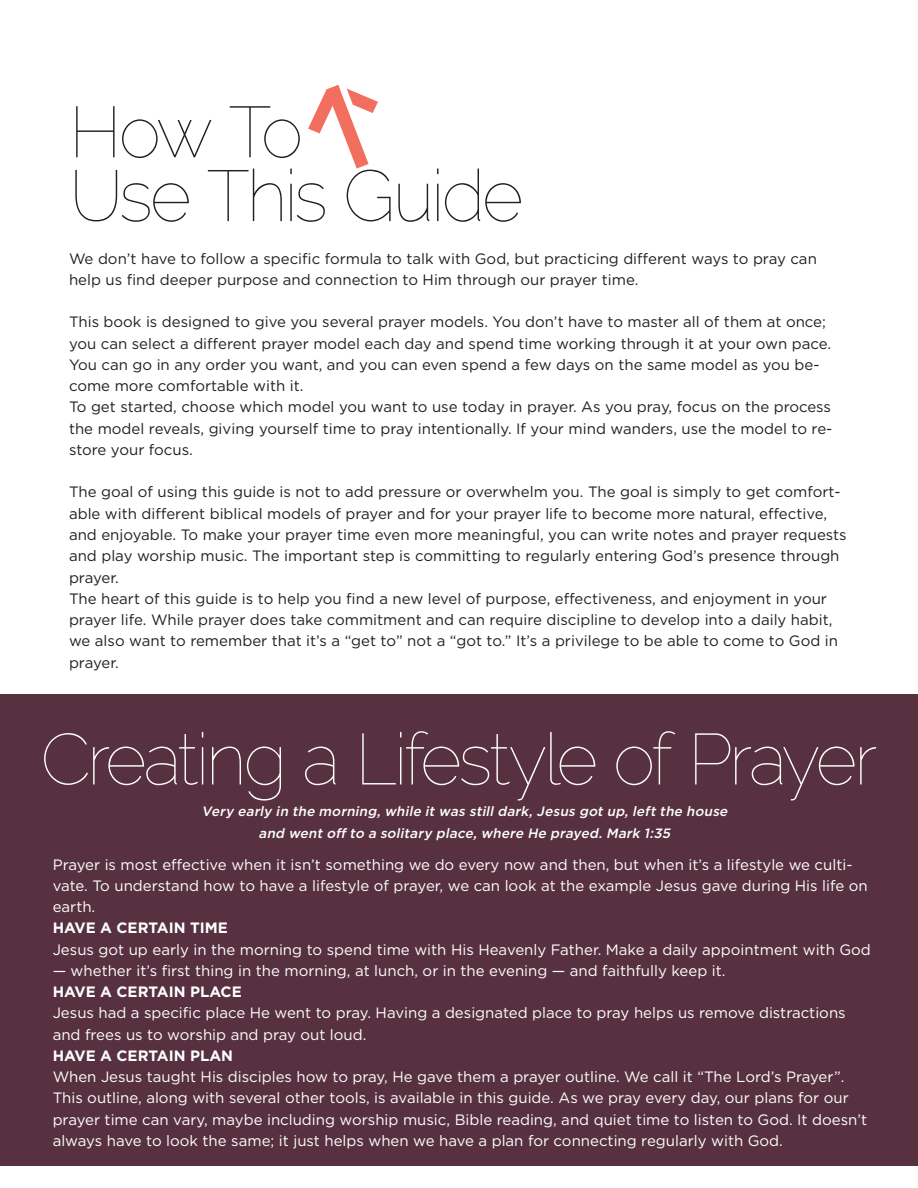
<style>
.page{position:relative;width:918px;height:1188px;background:#fff}
.page>*{position:absolute;margin:0;border:0;box-sizing:border-box;transform-origin:0 0}
.Heading_2_-_P_F{font:100 72px "Raleway";letter-spacing:-.05em;color:#fff}
.Heading_2_-_P_F-2{font:100 72px/63.8px "Raleway";letter-spacing:-.045em;color:#231f20}
.Paragraph_Style_1{font:15px/21.3px "Gotham";color:#231f20}
.Paragraph_Style_1-2{font:15px/21.3px "Gotham";color:#fff}
.Paragraph_Style_1-3{font:700 15px "Gotham";color:#fff}
.Quote_1_-_P_F{font:italic 500 13.5px/21.3px "Gotham";color:#fff;text-align:center}
</style>
<div class="page">
<svg style="left:308px;top:85px;width:70px;height:84px"></svg>
<div style="left:0;top:694px;width:918px;height:472px;background:#57313f"></div>
<p class="Heading_2_-_P_F-2" style="left:69px;top:100px;width:456px">How To<br>Use This Guide</p>
<p class="Paragraph_Style_1" style="left:69px;top:247px;width:749px">We don’t have to follow a specific formula to talk with God, but practicing different ways to pray can help us find deeper purpose and connection to Him through our prayer time.</p>
<p class="Paragraph_Style_1" style="left:69px;top:311px;width:764px">This book is designed to give you several prayer models. You don’t have to master all of them at once; you can select a different prayer model each day and spend time working through it at your own pace.<br>You can go in any order you want, and you can even spend a few days on the same model as you be&shy;come more comfortable with it.</p>
<p class="Paragraph_Style_1" style="left:69px;top:396px;width:765px;text-align:justify">To get started, choose which model you want to use today in prayer. As you pray, focus on the process the model reveals, giving yourself time to pray intentionally. If your mind wanders, use the model to re&shy;store your focus.</p>
<p class="Paragraph_Style_1" style="left:69px;top:481px;width:779px">The goal of using this guide is not to add pressure or overwhelm you. The goal is simply to get comfort&shy;able with different biblical models of prayer and for your prayer life to become more natural, effective, and enjoyable. To make your prayer time even more meaningful, you can write notes and prayer requests and play worship music. The important step is committing to regularly entering God’s presence through prayer.</p>
<p class="Paragraph_Style_1" style="left:69px;top:588px;width:771px">The heart of this guide is to help you find a new level of purpose, effectiveness, and enjoyment in your prayer life. While prayer does take commitment and can require discipline to develop into a daily habit, we also want to remember that it’s a “get to” not a “got to.” It’s a privilege to be able to come to God in prayer.</p>
<p class="Heading_2_-_P_F" style="left:41px;top:717px;width:838px">Creating a Lifestyle of Prayer</p>
<p class="Quote_1_-_P_F" style="left:201px;top:801px;width:531px">Very early in the morning,while itwas stilldark,Jesus gotup,leftthe house and wentoff to a solitary place,where He prayed.Mark 1:35</p>
<p class="Paragraph_Style_1-2" style="left:53px;top:853px;width:817px">Prayer is most effective when it isn’t something we do every now and then, but when it’s a lifestyle we culti&shy;vate. To understand how to have a lifestyle of prayer, we can look at the example Jesus gave during His life on earth.</p>
<p class="Paragraph_Style_1-3" style="left:53px;top:919px;width:177px">HAVE A CERTAIN TIME</p>
<p class="Paragraph_Style_1-2" style="left:53px;top:938px;width:820px">Jesus got up early in the morning to spend time with His Heavenly Father. Make a daily appointment with God</p>
<p class="Paragraph_Style_1-2" style="left:53px;top:960px;width:674px">— whether it’s first thing in the morning, at lunch, or in the evening — and faithfully keep it.</p>
<p class="Paragraph_Style_1-3" style="left:53px;top:983px;width:191px">HAVE A CERTAIN PLACE</p>
<p class="Paragraph_Style_1-2" style="left:53px;top:1002px;width:795px">Jesus had a specific place He went to pray. Having a designated place to pray helps us remove distractions and frees us to worship and pray out loud.</p>
<p class="Paragraph_Style_1-3" style="left:53px;top:1047px;width:182px">HAVE A CERTAIN PLAN</p>
<p class="Paragraph_Style_1-2" style="left:53px;top:1066px;width:816px">When Jesus taught His disciples how to pray, He gave them a prayer outline. We call it “The Lord’s Prayer”.<br>This outline, along with several other tools, is available in this guide. As we pray every day, our plans for our prayer time can vary, maybe including worship music, Bible reading, and quiet time to listen to God. It doesn’t always have to look the same; it just helps when we have a plan for connecting regularly with God.</p>
</div>
